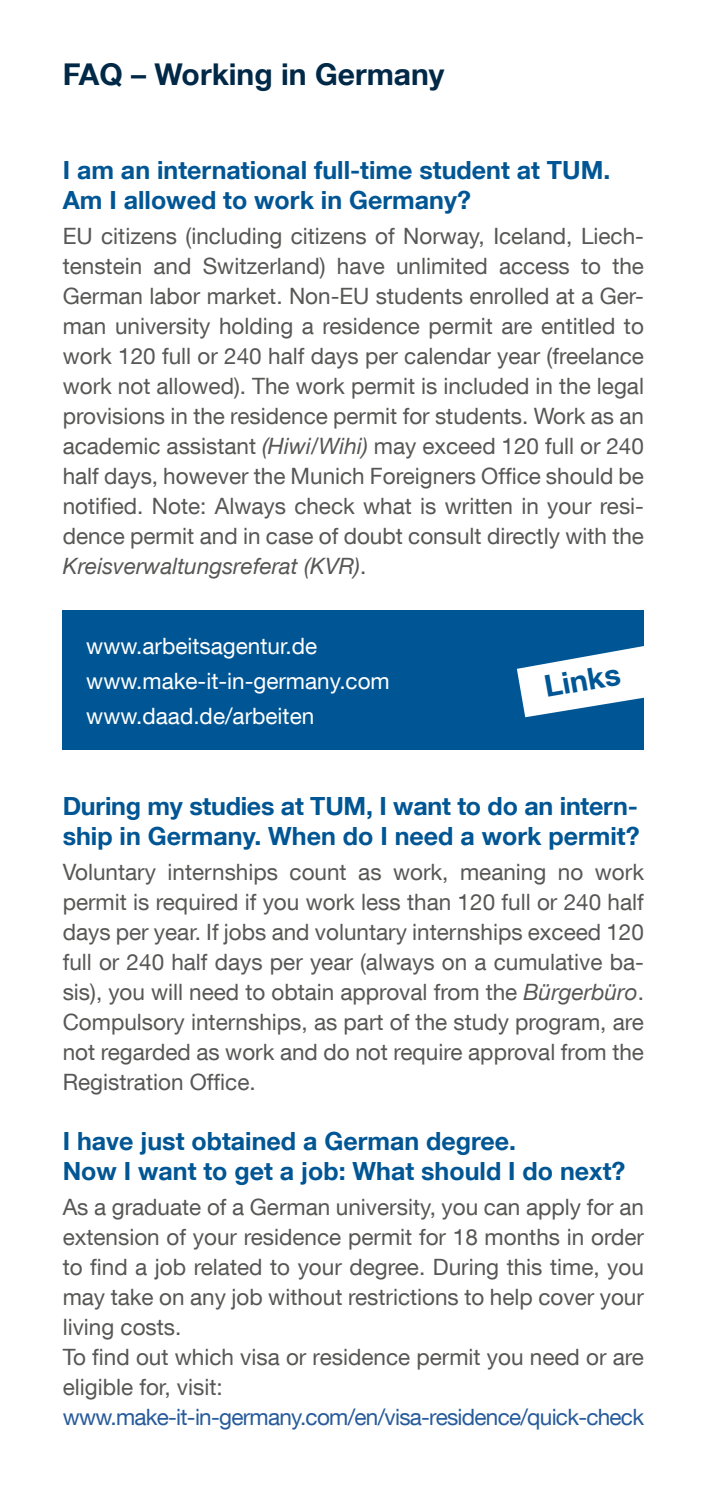
<style>
.page{position:relative;width:709px;height:1489px;background:#fff}
.page>*{position:absolute;margin:0;border:0;box-sizing:border-box;transform-origin:0 0}
.t1{font:700 30px "TUM Neue Helvetica";color:#002847}
.t2{font:700 30px "TUM Neue Helvetica";color:#005694}
.t3{font:700 25px/30px "TUM Neue Helvetica";color:#005694}
.t4{font:22.5px/30px "TUM Neue Helvetica";color:#575756;text-align:justify}
.t5{font:22.5px/35px "TUM Neue Helvetica";color:#fff}
.t6{font:22.5px "TUM Neue Helvetica";letter-spacing:-.03em;color:#275b9b}
.s1{font-style:italic}
</style>
<div class="page">
<div style="left:63px;top:609px;width:581px;height:140px;background:#005694"></div>
<svg style="left:517px;top:646px;width:127px;height:71px"></svg>
<h1 class="t1" style="left:63px;top:56px;width:383px">FAQ – Working in Germany</h1>
<p class="t3" style="left:63px;top:154px;width:549px">I am an international full-time student at TUM.<br>Am I allowed to work in Germany?</p>
<p class="t4" style="left:63px;top:221px;width:583px">EU citizens (including citizens of Norway, Iceland, Liech&shy;tenstein and Switzerland) have unlimited access to the German labor market. Non-EU students enrolled at a Ger&shy;man university holding a residence permit are entitled to work 120 full or 240 half days per calendar year (freelance work not allowed). The work permit is included in the legal provisions in the residence permit for students. Work as an academic assistant <span class="s1">(Hiwi/Wihi)</span> may exceed 120 full or 240 half days, however the Munich Foreigners Office should be notified. Note: Always check what is written in your resi&shy;dence permit and in case of doubt consult directly with the <span class="s1">Kreisverwaltungsreferat (KVR)</span>.</p>
<p class="t5" style="left:86px;top:627px;width:305px">www.arbeitsagentur.de www.make-it-in-germany.com www.daad.de/arbeiten</p>
<h1 class="t2" style="left:541px;top:668px;width:78px;rotate:-10deg">Links</h1>
<p class="t3" style="left:63px;top:789px;width:578px">During my studies at TUM, I want to do an intern&shy;ship in Germany. When do I need a work permit?</p>
<p class="t4" style="left:63px;top:856px;width:583px">Voluntary internships count as work, meaning no work permit is required if you work less than 120 full or 240 half days per year. If jobs and voluntary internships exceed 120 full or 240 half days per year (always on a cumulative ba&shy;sis), you will need to obtain approval from the <span class="s1">Bürgerbüro</span>.<br>Compulsory internships, as part of the study program, are not regarded as work and do not require approval from the Registration Office.</p>
<p class="t3" style="left:63px;top:1124px;width:564px">I have just obtained a German degree.<br>Now I want to get a job: What should I do next?</p>
<p class="t4" style="left:63px;top:1191px;width:583px;text-align:left">As a graduate of a German university, you can apply for an extension of your residence permit for 18 months in order to find a job related to your degree. During this time, you may take on any job without restrictions to help cover your living costs.<br>To find out which visa or residence permit you need or are eligible for, visit:</p>
<p class="t6" style="left:63px;top:1402px;width:583px">www.make-it-in-germany.com/en/visa-residence/quick-check</p>
</div>
